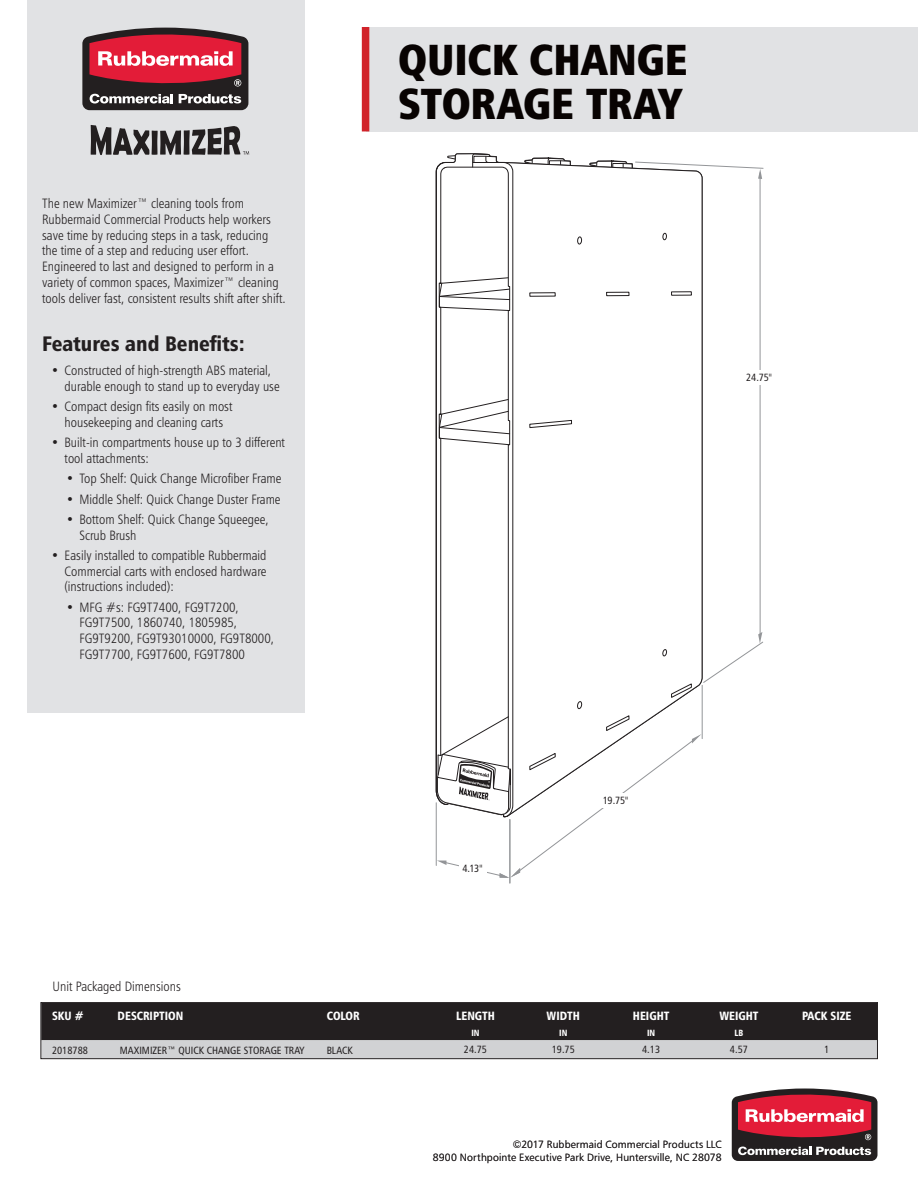
<style>
.page{position:relative;width:918px;height:1188px;background:#fff}
.page>*{position:absolute;margin:0;border:0;box-sizing:border-box;transform-origin:0 0}
.SPEC_SHEET_HEADER{font:43.5px/43.5px "Humanist 777 BT Extra Black Cond B";letter-spacing:-.005em;color:#080302}
.FEATURE_BENEFIT_HEAD{font:21px "Humanist 777 BT Black Condensed B";color:#231f20}
.DESCRIPTION_BODY_COP{font:13.5px/15.8px "Humanist 777 BT Light Condensed B";color:#231f20}
.F_B_BULLET_COPY{font:13.5px "Humanist 777 BT Light Condensed B";color:#231f20}
.TABLE_HEADER{font:12px "Humanist 777 BT Black Condensed B";color:#fff;scale:.95 1}
.t1{font:10.5px "Humanist 777 BT Light B";letter-spacing:.015em;color:#231f20}
.TABULAR_CONTENT{font:10.5px "Humanist 777 BT Roman Condensed B";letter-spacing:-.005em;color:#231f20}
.TABULAR_BODY_COPY{font:10.5px "Humanist 777 BT Roman Condensed B";letter-spacing:-.025em;color:#231f20}
.TABLE_SUB_HEADER{font:9px "Humanist 777 BT Black Condensed B";color:#fff;scale:.95 1}
</style>
<div class="page">
<div style="left:366px;top:27px;width:552px;height:104px;background:#e1e2e4"></div>
<div style="left:362px;top:27px;width:7px;height:104px;background:#d1232a"></div>
<div style="left:27px;top:0;width:277px;height:713px;background:#e1e2e4"></div>
<svg style="left:82px;top:27px;width:166px;height:83px;background:#95434f"></svg>
<svg style="left:91px;top:125px;width:158px;height:30px"></svg>
<svg style="left:732px;top:1089px;width:146px;height:72px;background:#95424d"></svg>
<svg style="left:42px;top:1004px;width:834px;height:53px;background:#5a5859"></svg>
<div style="left:40px;top:1002px;width:838px;height:57px;border:1px solid #231f20"></div>
<hr style="left:510px;top:820px;width:1px;height:63px;background:#939598">
<svg style="left:436px;top:154px;width:328px;height:724px"></svg>
<div style="left:743px;top:370px;width:32px;height:14px;background:#fff"></div>
<div style="left:600px;top:793px;width:32px;height:14px;background:#fff"></div>
<div style="left:459px;top:862px;width:27px;height:14px;background:#fff"></div>
<p class="DESCRIPTION_BODY_COP" style="left:42px;top:195px;width:245px">The new Maximizer™ cleaning tools from Rubbermaid Commercial Products help workers save time by reducing steps in a task, reducing the time of a step and reducing user effort.<br>Engineered to last and designed to perform in a variety of common spaces, Maximizer™ cleaning tools deliver fast, consistent results shift after shift.</p>
<p class="FEATURE_BENEFIT_HEAD" style="left:42px;top:330px;width:204px">Features and Benefits:</p>
<p class="DESCRIPTION_BODY_COP" style="left:65px;top:363px;width:217px;text-indent:-14px">• Constructed of high-strength ABS material, durable enough to stand up to everyday use</p>
<p class="DESCRIPTION_BODY_COP" style="left:51px;top:399px;width:183px;text-align:center">• Compact design fits easily on most housekeeping and cleaning carts</p>
<p class="DESCRIPTION_BODY_COP" style="left:65px;top:435px;width:222px;text-indent:-14px">• Built-in compartments house up to 3 different tool attachments:</p>
<p class="DESCRIPTION_BODY_COP" style="left:66px;top:471px;width:217px">• Top Shelf: Quick Change Microfiber Frame</p>
<p class="DESCRIPTION_BODY_COP" style="left:66px;top:491px;width:216px">• Middle Shelf: Quick Change Duster Frame</p>
<p class="DESCRIPTION_BODY_COP" style="left:80px;top:511px;width:191px;text-indent:-14px">• Bottom Shelf: Quick Change Squeegee,<br>Scrub Brush</p>
<p class="DESCRIPTION_BODY_COP" style="left:65px;top:547px;width:204px;text-align:justify;text-indent:-14px">• Easily installed to compatible Rubbermaid Commercial carts with enclosed hardware (instructions included):</p>
<p class="DESCRIPTION_BODY_COP" style="left:80px;top:599px;width:196px;text-indent:-14px">• MFG #s: FG9T7400, FG9T7200,<br>FG9T7500, 1860740, 1805985,<br>FG9T9200, FG9T93010000, FG9T8000,<br>FG9T7700, FG9T7600, FG9T7800</p>
<p class="F_B_BULLET_COPY" style="left:53px;top:978px;width:130px">Unit Packaged Dimensions</p>
<p class="SPEC_SHEET_HEADER" style="left:398px;top:37px;width:291px">QUICK CHANGE<br>STORAGE TRAY</p>
<p class="TABULAR_BODY_COPY" style="left:746px;top:371px;width:27px">24.75"</p>
<p class="TABULAR_BODY_COPY" style="left:462px;top:862px;width:22px">4.13"</p>
<p class="TABULAR_BODY_COPY" style="left:603px;top:794px;width:27px">19.75"</p>
<p class="TABLE_HEADER" style="left:52px;top:1008px;width:35px">SKU #</p>
<p class="TABLE_HEADER" style="left:118px;top:1008px;width:71px">DESCRIPTION</p>
<p class="TABLE_HEADER" style="left:327px;top:1008px;width:36px">COLOR</p>
<p class="TABLE_HEADER" style="left:456px;top:1008px;width:42px">LENGTH</p>
<p class="TABLE_HEADER" style="left:547px;top:1008px;width:37px">WIDTH</p>
<p class="TABLE_HEADER" style="left:633px;top:1008px;width:40px">HEIGHT</p>
<p class="TABLE_HEADER" style="left:719px;top:1008px;width:43px">WEIGHT</p>
<p class="TABLE_HEADER" style="left:802px;top:1008px;width:54px">PACK SIZE</p>
<p class="TABLE_SUB_HEADER" style="left:471px;top:1027px;width:10px">IN</p>
<p class="TABLE_SUB_HEADER" style="left:559px;top:1027px;width:10px">IN</p>
<p class="TABLE_SUB_HEADER" style="left:647px;top:1027px;width:10px">IN</p>
<p class="TABLE_SUB_HEADER" style="left:735px;top:1027px;width:11px">LB</p>
<p class="TABULAR_CONTENT" style="left:52px;top:1043px;width:37px">2018788</p>
<p class="TABULAR_CONTENT" style="left:120px;top:1043px;width:186px">MAXIMIZER™ QUICK CHANGE STORAGE TRAY</p>
<p class="TABULAR_CONTENT" style="left:327px;top:1043px;width:27px">BLACK</p>
<p class="TABULAR_CONTENT" style="left:464px;top:1043px;width:25px">24.75</p>
<p class="TABULAR_CONTENT" style="left:552px;top:1043px;width:25px">19.75</p>
<p class="TABULAR_CONTENT" style="left:642px;top:1043px;width:19px">4.13</p>
<p class="TABULAR_CONTENT" style="left:730px;top:1043px;width:19px">4.57</p>
<p class="TABULAR_CONTENT" style="left:824px;top:1043px;width:7px">1</p>
<p class="t1" style="left:513px;top:1137px;width:210px">©2017 Rubbermaid Commercial Products LLC</p>
<p class="t1" style="left:433px;top:1151px;width:290px">8900 Northpointe Executive Park Drive, Huntersville, NC 28078</p>
</div>
